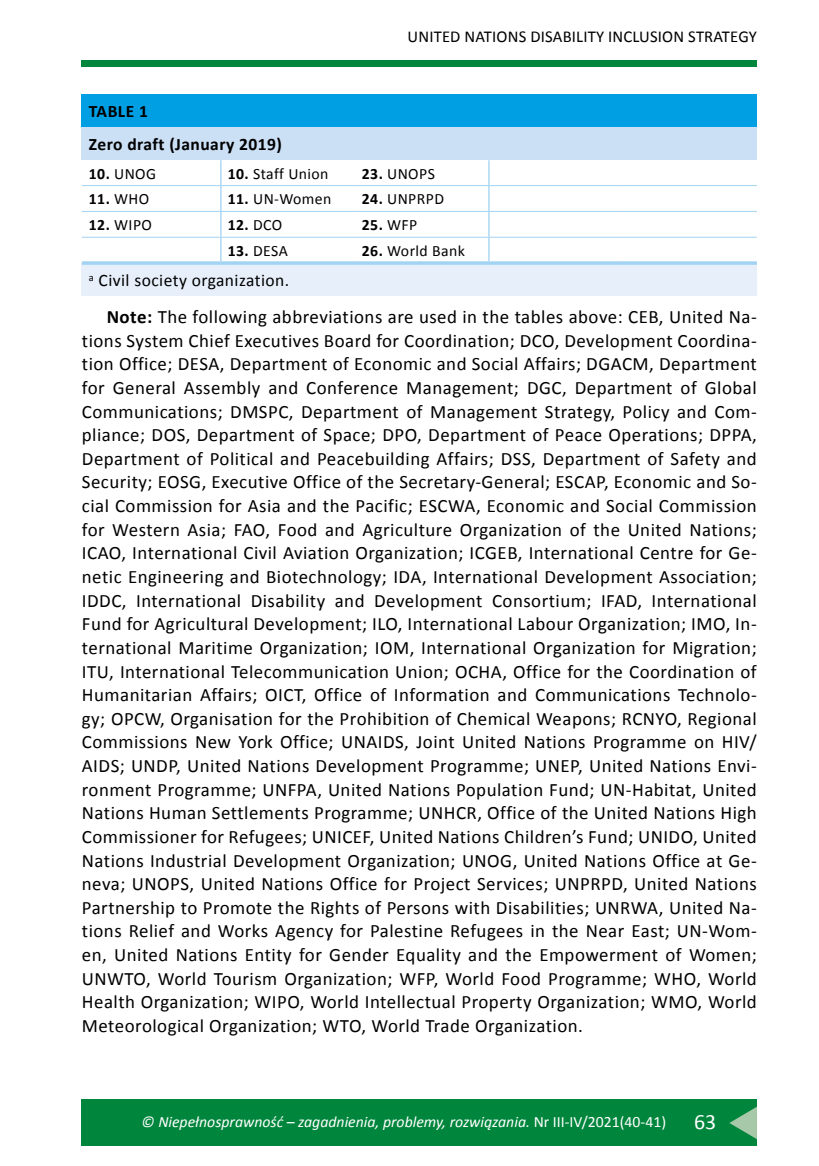
<style>
.page{position:relative;width:819px;height:1166px;background:#fff}
.page>*{position:absolute;margin:0;border:0;box-sizing:border-box;transform-origin:0 0}
.t1{font:21.88px "Calibri";color:#fff}
.P_Text_10_8{font:18.9px/23.6px "Calibri";letter-spacing:.025em;color:#000;text-align:justify}
.t2{font:700 17.5px/32.9px "Calibri";letter-spacing:.025em;color:#000}
.t3{font:17.5px "Calibri";letter-spacing:.025em;color:#000}
.t4{font:16.62px "Calibri";letter-spacing:.01em;color:#000}
.t5{font:15.75px "Calibri";letter-spacing:.025em;color:#000}
.t6{font:italic 15.75px "Calibri";color:#fff}
.t7{font:700 15.75px "Calibri";color:#000}
.s1{font-weight:700}
.s2{font-weight:400}
.s3{font-style:normal}
</style>
<div class="page">
<div style="left:82px;top:60px;width:674px;height:7px;background:#00863c"></div>
<div style="left:82px;top:1099px;width:674px;height:47px;background:#00863c"></div>
<svg style="left:729px;top:1107px;width:27px;height:32px"></svg>
<div style="left:82px;top:94px;width:674px;height:33px;background:#009fe3"></div>
<div style="left:82px;top:127px;width:674px;height:33px;background:#cbdff5"></div>
<div style="left:82px;top:263px;width:674px;height:33px;background:#e6effa"></div>
<svg style="left:220px;top:160px;width:1px;height:101px"></svg>
<svg style="left:488px;top:160px;width:1px;height:101px"></svg>
<svg style="left:82px;top:261px;width:139px;height:4px"></svg>
<svg style="left:221px;top:261px;width:134px;height:4px"></svg>
<svg style="left:355px;top:261px;width:134px;height:4px"></svg>
<svg style="left:489px;top:261px;width:134px;height:4px"></svg>
<svg style="left:623px;top:261px;width:133px;height:4px"></svg>
<hr style="left:82px;top:185px;width:139px;height:1px;background:#a2d3f3">
<hr style="left:221px;top:185px;width:134px;height:1px;background:#a2d3f3">
<hr style="left:355px;top:185px;width:134px;height:1px;background:#a2d3f3">
<hr style="left:489px;top:185px;width:134px;height:1px;background:#a2d3f3">
<hr style="left:623px;top:185px;width:133px;height:1px;background:#a2d3f3">
<hr style="left:82px;top:211px;width:139px;height:1px;background:#a2d3f3">
<hr style="left:221px;top:211px;width:134px;height:1px;background:#a2d3f3">
<hr style="left:355px;top:211px;width:134px;height:1px;background:#a2d3f3">
<hr style="left:489px;top:211px;width:134px;height:1px;background:#a2d3f3">
<hr style="left:623px;top:211px;width:133px;height:1px;background:#a2d3f3">
<hr style="left:82px;top:237px;width:139px;height:1px;background:#a2d3f3">
<hr style="left:221px;top:237px;width:134px;height:1px;background:#a2d3f3">
<hr style="left:355px;top:237px;width:134px;height:1px;background:#a2d3f3">
<hr style="left:489px;top:237px;width:134px;height:1px;background:#a2d3f3">
<hr style="left:623px;top:237px;width:133px;height:1px;background:#a2d3f3">
<p class="t2" style="left:89px;top:95px;width:194px">TABLE 1<br>Zero draft (January 2019)</p>
<p class="t4" style="left:407px;top:26px;width:350px">UNITED NATIONS DISABILITY INCLUSION STRATEGY</p>
<p class="t5" style="left:89px;top:163px;width:69px"><span class="s1">10.</span> UNOG</p>
<p class="t5" style="left:228px;top:163px;width:102px"><span class="s1">10.</span> Staff Union</p>
<p class="t5" style="left:362px;top:163px;width:74px"><span class="s1">23.</span> UNOPS</p>
<p class="t7" style="left:89px;top:189px;width:62px">11. <span class="s2">WHO</span></p>
<p class="t5" style="left:228px;top:189px;width:105px"><span class="s1">11.</span> UN-Women</p>
<p class="t5" style="left:362px;top:189px;width:84px"><span class="s1">24.</span> UNPRPD</p>
<p class="t5" style="left:89px;top:215px;width:65px"><span class="s1">12.</span> WIPO</p>
<p class="t7" style="left:228px;top:215px;width:56px">12. <span class="s2">DCO</span></p>
<p class="t7" style="left:362px;top:215px;width:57px">25. <span class="s2">WFP</span></p>
<p class="t5" style="left:362px;top:241px;width:104px"><span class="s1">26.</span> World Bank</p>
<p class="t3" style="left:89px;top:269px;width:202px"><sup>a</sup> Civil society organization.</p>
<p class="P_Text_10_8" style="left:82px;top:305px;width:676px;text-indent:25px"><span class="s1">Note:</span> The following abbreviations are used in the tables above: CEB, United Na&shy;tions System Chief Executives Board for Coordination; DCO, Development Coordina&shy;tion Office; DESA, Department of Economic and Social Affairs; DGACM, Department for General Assembly and Conference Management; DGC, Department of Global Communications; DMSPC, Department of Management Strategy, Policy and Com&shy;pliance; DOS, Department of Space; DPO, Department of Peace Operations; DPPA, Department of Political and Peacebuilding Affairs; DSS, Department of Safety and Security; EOSG, Executive Office of the Secretary-General; ESCAP, Economic and So&shy;cial Commission for Asia and the Pacific; ESCWA, Economic and Social Commission for Western Asia; FAO, Food and Agriculture Organization of the United Nations; ICAO, International Civil Aviation Organization; ICGEB, International Centre for Ge&shy;netic Engineering and Biotechnology; IDA, International Development Association; IDDC, International Disability and Development Consortium; IFAD, International Fund for Agricultural Development; ILO, International Labour Organization; IMO, In&shy;ternational Maritime Organization; IOM, International Organization for Migration; ITU, International Telecommunication Union; OCHA, Office for the Coordination of Humanitarian Affairs; OICT, Office of Information and Communications Technolo&shy;gy; OPCW, Organisation for the Prohibition of Chemical Weapons; RCNYO, Regional Commissions New York Office; UNAIDS, Joint United Nations Programme on HIV/ AIDS; UNDP, United Nations Development Programme; UNEP, United Nations Envi&shy;ronment Programme; UNFPA, United Nations Population Fund; UN-Habitat, United Nations Human Settlements Programme; UNHCR, Office of the United Nations High Commissioner for Refugees; UNICEF, United Nations Children’s Fund; UNIDO, United Nations Industrial Development Organization; UNOG, United Nations Office at Ge&shy;neva; UNOPS, United Nations Office for Project Services; UNPRPD, United Nations Partnership to Promote the Rights of Persons with Disabilities; UNRWA, United Na&shy;tions Relief and Works Agency for Palestine Refugees in the Near East; UN-Wom&shy;en, United Nations Entity for Gender Equality and the Empowerment of Women; UNWTO, World Tourism Organization; WFP, World Food Programme; WHO, World Health Organization; WIPO, World Intellectual Property Organization; WMO, World Meteorological Organization; WTO, World Trade Organization.</p>
<p class="t5" style="left:228px;top:241px;width:61px"><span class="s1">13.</span> DESA</p>
<p class="t6" style="left:142px;top:1111px;width:526px">© Niepełnosprawność – zagadnienia, problemy, rozwiązania. <span class="s3">Nr III-IV/2021(40-41)</span></p>
<p class="t1" style="left:694px;top:1108px;width:24px">63</p>
</div>
